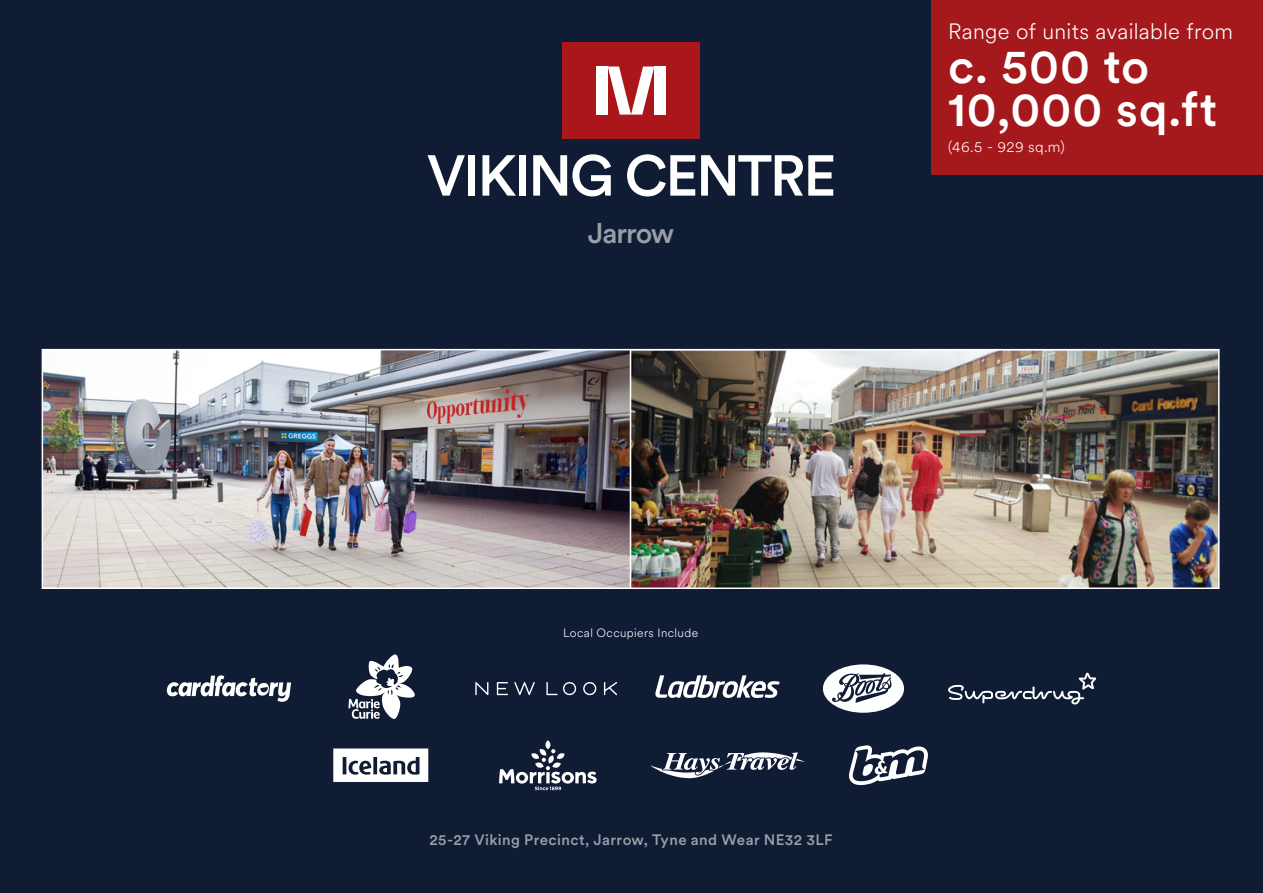
<style>
.page{position:relative;width:1263px;height:893px;background:#0f1c34}
.page>*{position:absolute;margin:0;border:0;box-sizing:border-box;transform-origin:0 0}
.t1{font:500 57px "Circular XX";letter-spacing:-.045em;color:#fff}
.t2{font:500 48px/43.5px "Circular XX";letter-spacing:.02em;color:#fff}
.t3{font:500 28.35px "Circular XX";letter-spacing:-.04em;color:#999fa8}
.t4{font:300 21.9px "Circular XX";letter-spacing:.01em;color:#fff}
.t5{font:500 15px "Circular XX";letter-spacing:.025em;color:#999fa8}
.t6{font:300 15px "Circular XX";letter-spacing:.025em;color:#fff}
.t7{font:300 12px "Circular XX";letter-spacing:.03em;color:#fff}
</style>
<div class="page">
<div style="left:562px;top:43px;width:138px;height:96px;background:#ab161a"></div>
<div style="left:654px;top:67px;width:11px;height:48px;background:#fff"></div>
<div style="left:597px;top:67px;width:11px;height:48px;background:#fff"></div>
<svg style="left:608px;top:67px;width:46px;height:48px"></svg>
<img style="left:45px;top:351px;width:1172px;height:236px">
<div style="left:42px;top:349px;width:589px;height:240px;border:2px solid #fff"></div>
<div style="left:630px;top:349px;width:589px;height:240px;border:1px solid #fff"></div>
<svg style="left:167px;top:675px;width:124px;height:27px"></svg>
<svg style="left:333px;top:748px;width:95px;height:34px;background:#cacdd2"></svg>
<svg style="left:823px;top:664px;width:81px;height:49px"></svg>
<svg style="left:475px;top:682px;width:13px;height:13px"></svg>
<svg style="left:497px;top:682px;width:11px;height:13px"></svg>
<svg style="left:514px;top:682px;width:21px;height:13px"></svg>
<svg style="left:546px;top:682px;width:30px;height:13px"></svg>
<svg style="left:583px;top:682px;width:13px;height:13px"></svg>
<svg style="left:604px;top:682px;width:13px;height:13px"></svg>
<svg style="left:948px;top:673px;width:148px;height:31px"></svg>
<svg style="left:655px;top:675px;width:124px;height:23px"></svg>
<svg style="left:499px;top:740px;width:98px;height:50px"></svg>
<svg style="left:348px;top:654px;width:67px;height:65px"></svg>
<svg style="left:650px;top:752px;width:155px;height:26px"></svg>
<svg style="left:849px;top:745px;width:79px;height:40px"></svg>
<div style="left:931px;top:0;width:332px;height:174px;background:#a5181b"></div>
<p class="t1" style="left:427px;top:137px;width:411px">VIKING CENTRE</p>
<p class="t3" style="left:588px;top:214px;width:88px">Jarrow</p>
<p class="t4" style="left:948px;top:17px;width:286px">Range of units available from</p>
<p class="t2" style="left:948px;top:42px;width:271px">c. 500 to<br>10,000 sq.ft</p>
<p class="t6" style="left:948px;top:137px;width:118px">(46.5 - 929 sq.m)</p>
<p class="t7" style="left:563px;top:624px;width:137px">Local Occupiers Include</p>
<p class="t5" style="left:429px;top:829px;width:405px">25-27 Viking Precinct, Jarrow, Tyne and Wear NE32 3LF</p>
</div>
